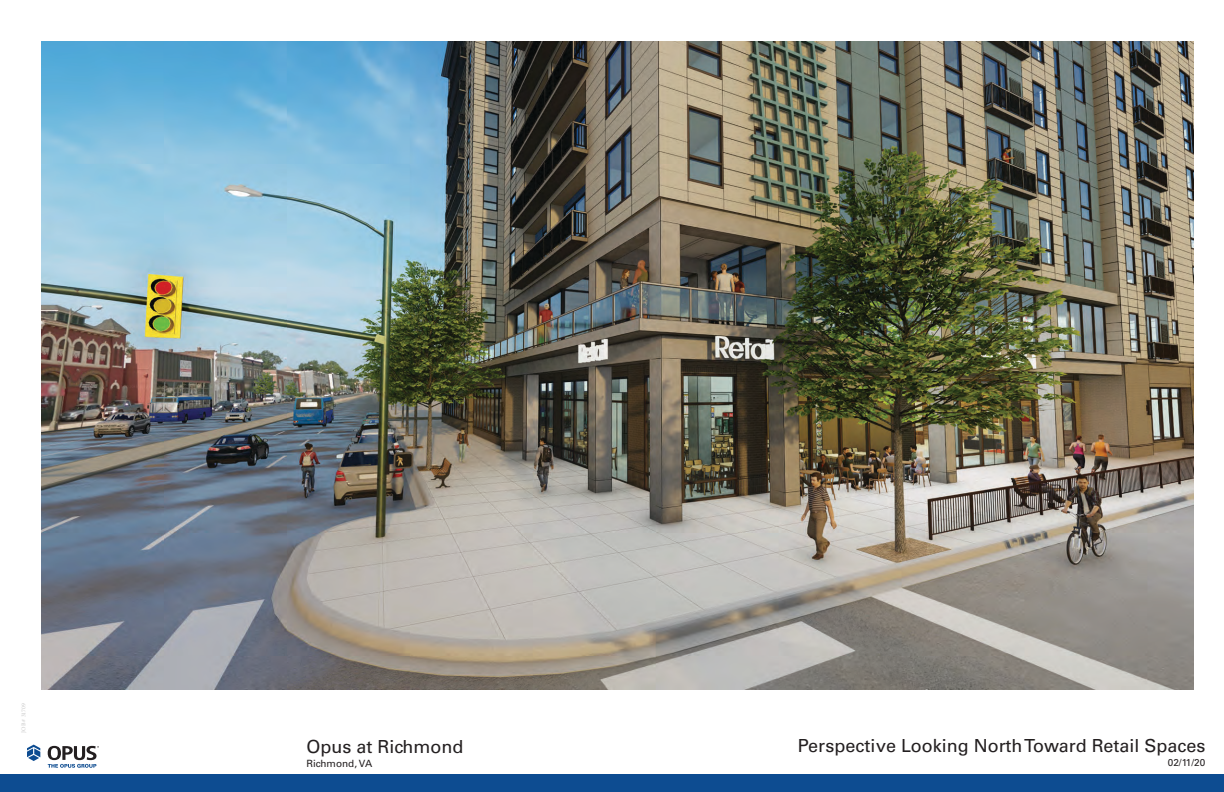
<style>
.page{position:relative;width:1224px;height:792px;background:#fff}
.page>*{position:absolute;margin:0;border:0;box-sizing:border-box;transform-origin:0 0}
.level-6{font:18px "Univers LT Std";color:#231f20}
.t1{font:10px "Univers LT Std";color:#231f20}
.t2{font:5.9px "Minion Pro";color:#c8c8c8}
</style>
<div class="page">
<div style="left:0;top:774px;width:1224px;height:18px;background:#0d4c91"></div>
<svg style="left:27px;top:745px;width:13px;height:16px"></svg>
<svg style="left:48px;top:746px;width:51px;height:22px"></svg>
<img style="left:41px;top:41px;width:1152px;height:648px">
<p class="t2" style="left:20px;top:733px;width:31px;rotate:-90deg">JOB # 31709</p>
<p class="level-6" style="left:798px;top:735px;width:409px">Perspective Looking North Toward Retail Spaces</p>
<p class="level-6" style="left:307px;top:736px;width:159px">Opus at Richmond</p>
<p class="t1" style="left:307px;top:757px;width:67px">Richmond, VA</p>
<p class="t1" style="left:1168px;top:757px;width:39px">02/11/20</p>
</div>
